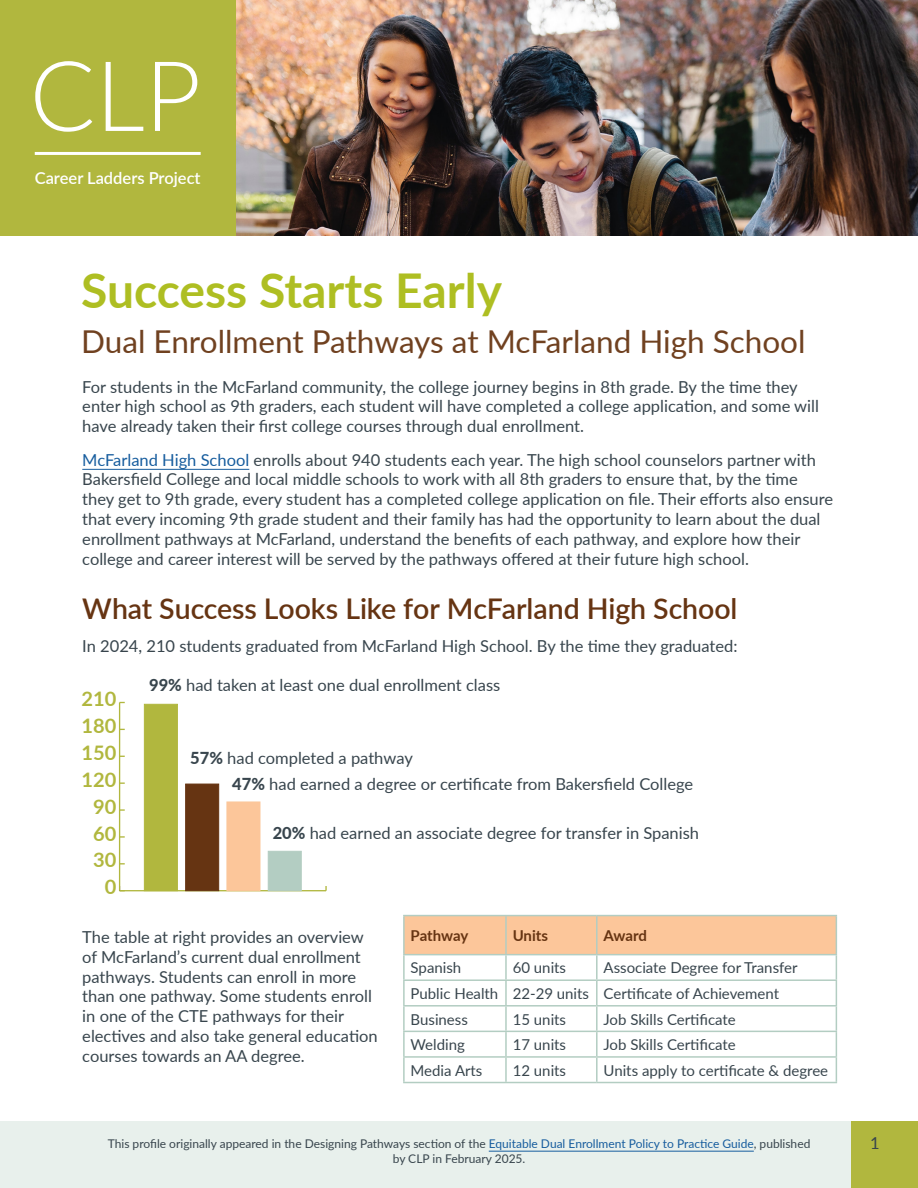
<style>
.page{position:relative;width:918px;height:1188px;background:#fff}
.page>*{position:absolute;margin:0;border:0;box-sizing:border-box;transform-origin:0 0}
.t1{font:300 97.5px "Lato";color:#fff}
.Ttile{font:700 48px "Lato";color:#aebe22}
.Subtitle{font:31.5px "Lato";color:#704120}
.Header1{font:600 28.5px "Lato";letter-spacing:-.005em;color:#663412}
.t2{font:700 20.1px "Lato";color:#b1b73e}
.t3{font:16.5px/19.8px "Lato";color:#38454d}
.t4{font:600 16.5px "Lato";color:#fff}
.t5{font:15px "Lato";color:#38454d}
.t6{font:700 15px "Lato";letter-spacing:-.005em;color:#663412}
.footer_left{font:12px/14.4px "Lato";color:#38454d;text-align:center}
.s1{color:#175d9e}
.s2{font-weight:800}
</style>
<div class="page">
<div style="left:0;top:1121px;width:918px;height:67px;background:#e8f0ec"></div>
<hr style="left:82px;top:469px;width:167px;height:1px;background:#175d9e">
<hr style="left:489px;top:1151px;width:265px;height:1px;background:#175d9e">
<hr style="left:403px;top:955px;width:2px;height:24px;background:#b3cdc2">
<hr style="left:403px;top:979px;width:103px;height:2px;background:#b3cdc2">
<hr style="left:403px;top:981px;width:2px;height:24px;background:#b3cdc2">
<hr style="left:403px;top:1005px;width:103px;height:2px;background:#b3cdc2">
<hr style="left:403px;top:1007px;width:2px;height:24px;background:#b3cdc2">
<hr style="left:403px;top:1031px;width:103px;height:1px;background:#b3cdc2">
<hr style="left:403px;top:1032px;width:2px;height:24px;background:#b3cdc2">
<hr style="left:403px;top:1056px;width:103px;height:2px;background:#b3cdc2">
<hr style="left:403px;top:1058px;width:2px;height:24px;background:#b3cdc2">
<svg style="left:404px;top:916px;width:433px;height:166px"></svg>
<hr style="left:403px;top:1082px;width:103px;height:1px;background:#b3cdc2">
<hr style="left:506px;top:1082px;width:91px;height:1px;background:#b3cdc2">
<hr style="left:597px;top:1082px;width:240px;height:1px;background:#b3cdc2">
<hr style="left:403px;top:915px;width:103px;height:1px;background:#b3cdc2">
<hr style="left:403px;top:916px;width:2px;height:38px;background:#b3cdc2">
<hr style="left:506px;top:915px;width:91px;height:1px;background:#b3cdc2">
<hr style="left:505px;top:916px;width:2px;height:38px;background:#b3cdc2">
<hr style="left:597px;top:915px;width:240px;height:1px;background:#b3cdc2">
<hr style="left:596px;top:916px;width:2px;height:38px;background:#b3cdc2">
<hr style="left:836px;top:916px;width:1px;height:38px;background:#b3cdc2">
<hr style="left:403px;top:954px;width:103px;height:1px;background:#b3cdc2">
<hr style="left:506px;top:954px;width:91px;height:1px;background:#b3cdc2">
<hr style="left:597px;top:954px;width:240px;height:1px;background:#b3cdc2">
<hr style="left:120px;top:890px;width:206px;height:1px;background:#b1b73e">
<hr style="left:119px;top:702px;width:1px;height:189px;background:#b1b73e">
<div style="left:268px;top:851px;width:33px;height:40px;background:#b3cdc2"></div>
<div style="left:227px;top:802px;width:33px;height:89px;background:#fcc69a"></div>
<div style="left:185px;top:784px;width:34px;height:107px;background:#663412;border:1px solid #663412"></div>
<div style="left:144px;top:704px;width:34px;height:187px;background:#b1b73e"></div>
<img style="left:235px;top:0;width:683px;height:235px">
<div style="left:851px;top:1121px;width:67px;height:67px;background:#b1b73e"></div>
<div style="left:0;top:0;width:235px;height:235px;background:#b1b73e"></div>
<hr style="left:35px;top:152px;width:166px;height:3px;background:#fff">
<p class="t1" style="left:30px;top:28px;width:173px">CLP</p>
<p class="t4" style="left:35px;top:166px;width:167px">Career Ladders Project</p>
<p class="Ttile" style="left:81px;top:256px;width:422px">Success Starts Early</p>
<p class="Subtitle" style="left:81px;top:319px;width:726px">Dual Enrollment Pathways at McFarland High School</p>
<p class="t3" style="left:82px;top:376px;width:738px">For students in the McFarland community, the college journey begins in 8th grade. By the time they enter high school as 9th graders, each student will have completed a college application, and some will have already taken their first college courses through dual enrollment.</p>
<p class="t3" style="left:82px;top:449px;width:752px"><span class="s1">McFarland High School</span> enrolls about 940 students each year. The high school counselors partner with Bakersfield College and local middle schools to work with all 8th graders to ensure that, by the time they get to 9th grade, every student has a completed college application on file. Their efforts also ensure that every incoming 9th grade student and their family has had the opportunity to learn about the dual enrollment pathways at McFarland, understand the benefits of each pathway, and explore how their college and career interest will be served by the pathways offered at their future high school.</p>
<p class="Header1" style="left:82px;top:588px;width:657px">What Success Looks Like for McFarland High School</p>
<p class="t3" style="left:82px;top:636px;width:657px">In 2024, 210 students graduated from McFarland High School. By the time they graduated:</p>
<p class="t2" style="left:82px;top:684px;width:36px">210</p>
<p class="t2" style="left:82px;top:711px;width:36px">180</p>
<p class="t2" style="left:82px;top:738px;width:36px">150</p>
<p class="t2" style="left:82px;top:765px;width:36px">120</p>
<p class="t2" style="left:93px;top:792px;width:25px">90</p>
<p class="t2" style="left:93px;top:818px;width:25px">60</p>
<p class="t2" style="left:93px;top:845px;width:25px">30</p>
<p class="t2" style="left:105px;top:872px;width:13px">0</p>
<p class="t3" style="left:149px;top:674px;width:353px"><span class="s2">99%</span> had taken at least one dual enrollment class</p>
<p class="t3" style="left:190px;top:748px;width:224px"><span class="s2">57%</span> had completed a pathway</p>
<p class="t3" style="left:232px;top:773px;width:462px"><span class="s2">47%</span> had earned a degree or certificate from Bakersfield College</p>
<p class="t3" style="left:273px;top:822px;width:428px"><span class="s2">20%</span> had earned an associate degree for transfer in Spanish</p>
<p class="t3" style="left:82px;top:926px;width:297px">The table at right provides an overview of McFarland’s current dual enrollment pathways. Students can enroll in more than one pathway. Some students enroll in one of the CTE pathways for their electives and also take general education courses towards an AA degree.</p>
<p class="t6" style="left:411px;top:925px;width:59px">Pathway</p>
<p class="t6" style="left:513px;top:925px;width:37px">Units</p>
<p class="t6" style="left:604px;top:925px;width:45px">Award</p>
<p class="t5" style="left:411px;top:957px;width:52px">Spanish</p>
<p class="t5" style="left:513px;top:957px;width:55px">60 units</p>
<p class="t5" style="left:604px;top:957px;width:196px">Associate Degree for Transfer</p>
<p class="t5" style="left:411px;top:983px;width:89px">Public Health</p>
<p class="t5" style="left:513px;top:983px;width:78px">22-29 units</p>
<p class="t5" style="left:604px;top:983px;width:177px">Certificate of Achievement</p>
<p class="t5" style="left:411px;top:1008px;width:59px">Business</p>
<p class="t5" style="left:513px;top:1008px;width:55px">15 units</p>
<p class="t5" style="left:604px;top:1008px;width:134px">Job Skills Certificate</p>
<p class="t5" style="left:411px;top:1034px;width:56px">Welding</p>
<p class="t5" style="left:513px;top:1034px;width:55px">17 units</p>
<p class="t5" style="left:604px;top:1034px;width:134px">Job Skills Certificate</p>
<p class="t5" style="left:411px;top:1060px;width:73px">Media Arts</p>
<p class="t5" style="left:513px;top:1060px;width:55px">12 units</p>
<p class="t5" style="left:604px;top:1060px;width:226px">Units apply to certificate &amp; degree</p>
<p class="footer_left" style="left:108px;top:1136px;width:704px">This profile originally appeared in the Designing Pathways section of the <span class="s1">Equitable Dual Enrollment Policy to Practice Guide</span>, published by CLP in February 2025.</p>
<p class="t3" style="left:870px;top:1132px;width:11px">1</p>
</div>
